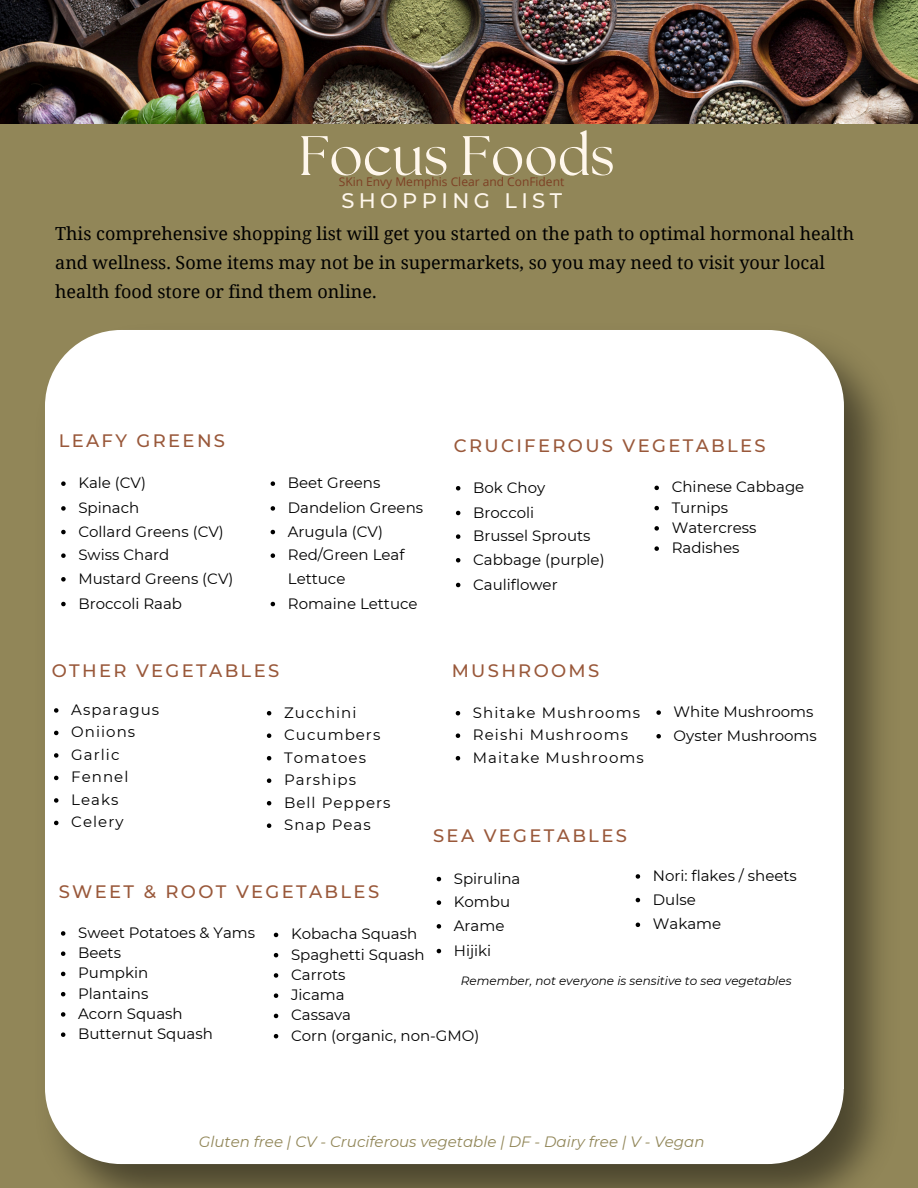
<style>
.page{position:relative;width:918px;height:1188px;background:#918658}
.page>*{position:absolute;margin:0;border:0;box-sizing:border-box;transform-origin:0 0}
.t1{font:55.5px "The Seasons";color:#fff7ec}
.t2{font:500 21px "Montserrat";letter-spacing:.21em;color:#fff7ec}
.t3{font:18px/29.2px "Noto Serif";color:#000}
.t4{font:500 18px "Montserrat";letter-spacing:.13em;color:#99583a}
.t5{font:15px/23.7px "Montserrat";color:#000}
.t6{font:15px "Montserrat";letter-spacing:.07em;color:#000}
.t7{font:italic 15px "Montserrat";color:#918658}
.t8{font:italic 12px "Montserrat";color:#000}
.t9{font:12px "Open Sans";color:#7d4024}
</style>
<div class="page">
<img style="left:45px;top:330px;width:837px;height:858px">
<div style="left:46px;top:331px;width:797px;height:832px;background:#fff;border-radius:75px"></div>
<img style="left:0;top:0;width:918px;height:123px">
<svg style="left:61px;top:481px;width:5px;height:5px"></svg>
<svg style="left:61px;top:506px;width:5px;height:5px"></svg>
<svg style="left:61px;top:530px;width:5px;height:4px"></svg>
<svg style="left:61px;top:553px;width:5px;height:5px"></svg>
<svg style="left:61px;top:577px;width:5px;height:5px"></svg>
<svg style="left:61px;top:602px;width:5px;height:4px"></svg>
<svg style="left:271px;top:481px;width:4px;height:5px"></svg>
<svg style="left:271px;top:506px;width:4px;height:5px"></svg>
<svg style="left:271px;top:530px;width:4px;height:4px"></svg>
<svg style="left:271px;top:553px;width:4px;height:5px"></svg>
<svg style="left:271px;top:602px;width:4px;height:4px"></svg>
<svg style="left:267px;top:711px;width:4px;height:4px"></svg>
<svg style="left:267px;top:733px;width:4px;height:5px"></svg>
<svg style="left:267px;top:756px;width:4px;height:4px"></svg>
<svg style="left:267px;top:778px;width:4px;height:5px"></svg>
<svg style="left:267px;top:801px;width:4px;height:4px"></svg>
<svg style="left:267px;top:823px;width:4px;height:5px"></svg>
<svg style="left:54px;top:708px;width:4px;height:5px"></svg>
<svg style="left:54px;top:731px;width:4px;height:4px"></svg>
<svg style="left:54px;top:753px;width:4px;height:5px"></svg>
<svg style="left:54px;top:776px;width:4px;height:4px"></svg>
<svg style="left:54px;top:798px;width:4px;height:5px"></svg>
<svg style="left:54px;top:821px;width:4px;height:4px"></svg>
<svg style="left:656px;top:710px;width:5px;height:5px"></svg>
<svg style="left:656px;top:734px;width:5px;height:4px"></svg>
<svg style="left:456px;top:711px;width:4px;height:4px"></svg>
<svg style="left:456px;top:733px;width:4px;height:5px"></svg>
<svg style="left:456px;top:756px;width:4px;height:4px"></svg>
<svg style="left:61px;top:931px;width:4px;height:5px"></svg>
<svg style="left:61px;top:951px;width:4px;height:5px"></svg>
<svg style="left:61px;top:972px;width:4px;height:4px"></svg>
<svg style="left:61px;top:992px;width:4px;height:4px"></svg>
<svg style="left:61px;top:1012px;width:4px;height:5px"></svg>
<svg style="left:61px;top:1032px;width:4px;height:5px"></svg>
<svg style="left:274px;top:933px;width:4px;height:4px"></svg>
<svg style="left:274px;top:953px;width:4px;height:4px"></svg>
<svg style="left:274px;top:973px;width:4px;height:5px"></svg>
<svg style="left:274px;top:993px;width:4px;height:5px"></svg>
<svg style="left:274px;top:1014px;width:4px;height:4px"></svg>
<svg style="left:274px;top:1034px;width:4px;height:4px"></svg>
<svg style="left:456px;top:486px;width:4px;height:4px"></svg>
<svg style="left:456px;top:511px;width:4px;height:4px"></svg>
<svg style="left:456px;top:534px;width:4px;height:5px"></svg>
<svg style="left:456px;top:558px;width:4px;height:4px"></svg>
<svg style="left:456px;top:583px;width:4px;height:4px"></svg>
<svg style="left:654px;top:486px;width:5px;height:4px"></svg>
<svg style="left:654px;top:506px;width:5px;height:4px"></svg>
<svg style="left:654px;top:526px;width:5px;height:5px"></svg>
<svg style="left:654px;top:546px;width:5px;height:5px"></svg>
<svg style="left:437px;top:877px;width:4px;height:4px"></svg>
<svg style="left:437px;top:900px;width:4px;height:5px"></svg>
<svg style="left:437px;top:924px;width:4px;height:5px"></svg>
<svg style="left:437px;top:949px;width:4px;height:4px"></svg>
<svg style="left:636px;top:874px;width:4px;height:5px"></svg>
<svg style="left:636px;top:898px;width:4px;height:4px"></svg>
<svg style="left:636px;top:923px;width:4px;height:4px"></svg>
<p class="t1" style="left:299px;top:131px;width:318px">Focus Foods</p>
<p class="t2" style="left:341px;top:188px;width:222px">SHOPPING LIST</p>
<p class="t9" style="left:339px;top:173px;width:227px">SKin Envy Memphis Clear and ConFident</p>
<p class="t3" style="left:55px;top:218px;width:800px">This comprehensive shopping list will get you started on the path to optimal hormonal health and wellness. Some items may not be in supermarkets, so you may need to visit your local health food store or find them online.</p>
<p class="t4" style="left:59px;top:430px;width:168px">LEAFY GREENS</p>
<p class="t5" style="left:78px;top:471px;width:69px">Kale (CV)</p>
<h2 class="t5" style="left:78px;top:496px;width:63px">Spinach</h2>
<h4 class="t5" style="left:78px;top:519px;width:147px">Collard Greens (CV)</h4>
<p class="t5" style="left:78px;top:543px;width:92px">Swiss Chard</p>
<h3 class="t5" style="left:78px;top:567px;width:157px">Mustard Greens (CV)</h3>
<p class="t5" style="left:78px;top:591px;width:105px">Broccoli Raab</p>
<p class="t5" style="left:288px;top:471px;width:94px">Beet Greens</p>
<p class="t5" style="left:288px;top:496px;width:137px">Dandelion Greens</p>
<p class="t5" style="left:288px;top:519px;width:97px">Arugula (CV)</p>
<p class="t5" style="left:288px;top:543px;width:118px">Red/Green Leaf<br>Lettuce</p>
<p class="t5" style="left:288px;top:591px;width:131px">Romaine Lettuce</p>
<p class="t4" style="left:454px;top:434px;width:314px">CRUCIFEROUS VEGETABLES</p>
<p class="t5" style="left:473px;top:476px;width:74px">Bok Choy</p>
<p class="t5" style="left:473px;top:500px;width:63px">Broccoli</p>
<p class="t5" style="left:473px;top:524px;width:119px">Brussel Sprouts</p>
<p class="t5" style="left:473px;top:548px;width:133px">Cabbage (purple)</p>
<h3 class="t5" style="left:473px;top:572px;width:86px">Cauliflower</h3>
<p class="t5" style="left:672px;top:475px;width:134px">Chinese Cabbage</p>
<p class="t5" style="left:672px;top:495px;width:58px">Turnips</p>
<p class="t5" style="left:672px;top:516px;width:86px">Watercress</p>
<p class="t5" style="left:672px;top:536px;width:69px">Radishes</p>
<p class="t4" style="left:52px;top:660px;width:229px">OTHER VEGETABLES</p>
<p class="t4" style="left:452px;top:660px;width:149px">MUSHROOMS</p>
<p class="t6" style="left:473px;top:703px;width:169px">Shitake Mushrooms</p>
<p class="t6" style="left:473px;top:726px;width:157px">Reishi Mushrooms</p>
<p class="t6" style="left:473px;top:748px;width:172px">Maitake Mushrooms</p>
<p class="t6" style="left:71px;top:700px;width:90px">Asparagus</p>
<p class="t6" style="left:71px;top:723px;width:65px">Oniions</p>
<p class="t5" style="left:71px;top:743px;width:50px">Garlic</p>
<p class="t5" style="left:71px;top:765px;width:59px">Fennel</p>
<p class="t5" style="left:71px;top:788px;width:49px">Leaks</p>
<p class="t5" style="left:71px;top:810px;width:54px">Celery</p>
<h3 class="t5" style="left:674px;top:700px;width:141px">White Mushrooms</h3>
<p class="t5" style="left:674px;top:724px;width:145px">Oyster Mushrooms</p>
<p class="t6" style="left:284px;top:703px;width:74px">Zucchini</p>
<p class="t6" style="left:284px;top:726px;width:98px">Cucumbers</p>
<h3 class="t6" style="left:284px;top:748px;width:83px">Tomatoes</h3>
<p class="t6" style="left:284px;top:771px;width:73px">Parships</p>
<p class="t6" style="left:284px;top:793px;width:108px">Bell Peppers</p>
<p class="t6" style="left:284px;top:816px;width:88px">Snap Peas</p>
<p class="t4" style="left:433px;top:825px;width:195px">SEA VEGETABLES</p>
<p class="t5" style="left:454px;top:866px;width:68px">Spirulina</p>
<p class="t5" style="left:454px;top:890px;width:58px">Kombu</p>
<p class="t5" style="left:454px;top:914px;width:52px">Arame</p>
<p class="t5" style="left:454px;top:938px;width:39px">Hijiki</p>
<p class="t5" style="left:653px;top:864px;width:146px">Nori: flakes / sheets</p>
<p class="t5" style="left:653px;top:887px;width:44px">Dulse</p>
<p class="t5" style="left:653px;top:912px;width:70px">Wakame</p>
<p class="t4" style="left:59px;top:881px;width:322px">SWEET &amp; ROOT VEGETABLES</p>
<p class="t5" style="left:78px;top:921px;width:179px">Sweet Potatoes &amp; Yams</p>
<p class="t5" style="left:78px;top:941px;width:44px">Beets</p>
<p class="t5" style="left:78px;top:961px;width:72px">Pumpkin</p>
<h3 class="t5" style="left:78px;top:981px;width:72px">Plantains</h3>
<p class="t5" style="left:78px;top:1002px;width:106px">Acorn Squash</p>
<p class="t5" style="left:78px;top:1022px;width:136px">Butternut Squash</p>
<p class="t5" style="left:291px;top:922px;width:128px">Kobacha Squash</p>
<p class="t5" style="left:291px;top:942px;width:135px">Spaghetti Squash</p>
<p class="t5" style="left:291px;top:963px;width:56px">Carrots</p>
<h3 class="t5" style="left:291px;top:983px;width:55px">Jicama</h3>
<p class="t5" style="left:291px;top:1003px;width:62px">Cassava</p>
<p class="t5" style="left:291px;top:1023px;width:190px">Corn (organic, non-GMO)</p>
<h5 class="t8" style="left:461px;top:973px;width:332px">Remember, not everyone is sensitive to sea vegetables</h5>
<p class="t7" style="left:199px;top:1132px;width:507px">Gluten free | CV - Cruciferous vegetable | DF - Dairy free | V - Vegan</p>
</div>
